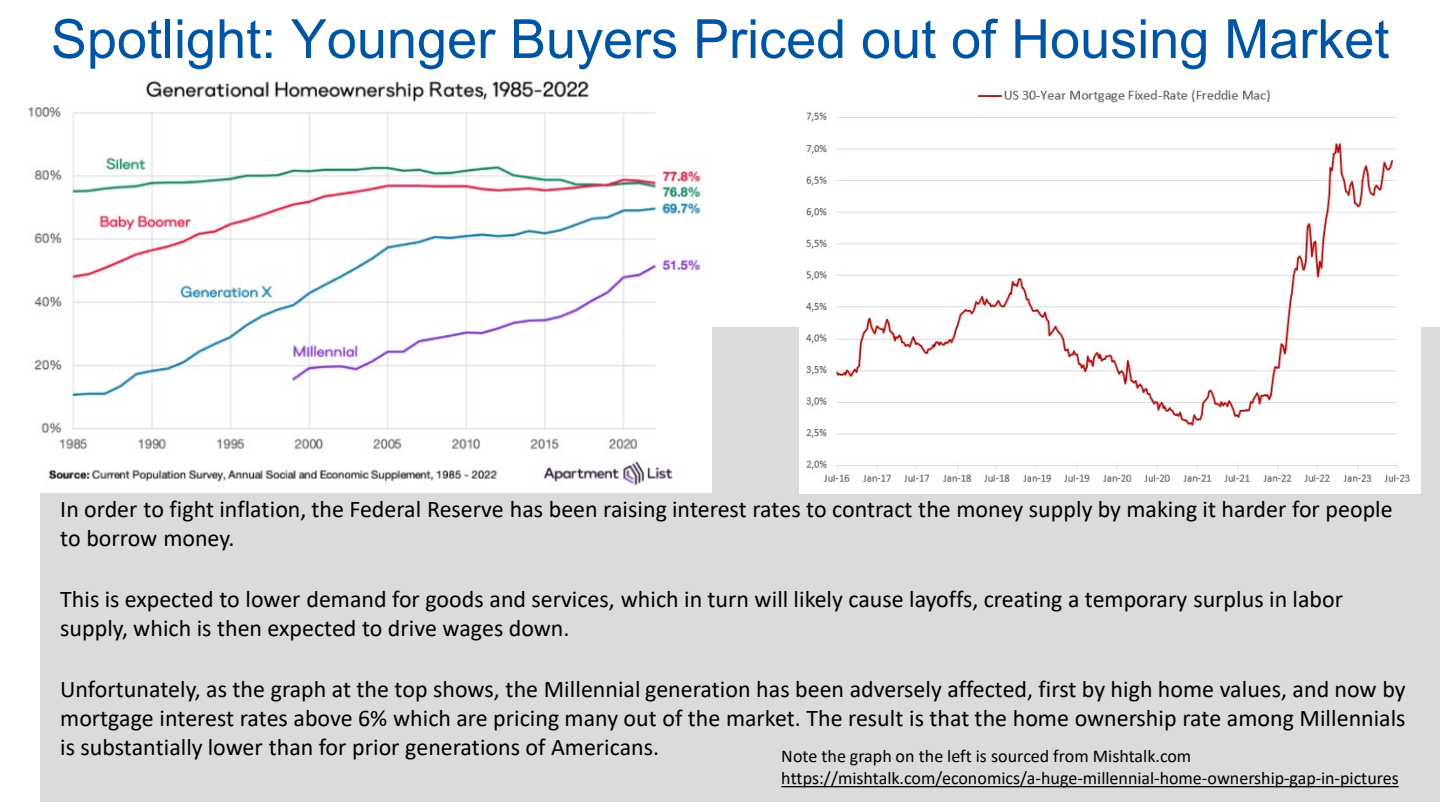
<style>
.page{position:relative;width:1440px;height:810px;background:#fff}
.page>*{position:absolute;margin:0;border:0;box-sizing:border-box;transform-origin:0 0}
.t1{font:54px "Arial";color:#0054a4}
.t2{font:24px/28.8px "Calibri";color:#000}
.t3{font:18px "Calibri";color:#000}
</style>
<div class="page">
<div style="left:40px;top:327px;width:1400px;height:475px;background:#dddbd9"></div>
<img style="left:28px;top:81px;width:684px;height:411px">
<img style="left:800px;top:89px;width:621px;height:405px">
<svg style="left:781px;top:786px;width:618px;height:1px"></svg>
<p class="t1" style="left:51px;top:2px;width:1340px">Spotlight: Younger Buyers Priced out of Housing Market</p>
<p class="t2" style="left:60px;top:494px;width:1334px">In order to fight inflation, the Federal Reserve has been raising interest rates to contract the money supply by making it harder for people to borrow money.</p>
<p class="t2" style="left:60px;top:584px;width:1284px">This is expected to lower demand for goods and services, which in turn will likely cause layoffs, creating a temporary surplus in labor supply, which is then expected to drive wages down.</p>
<p class="t2" style="left:60px;top:674px;width:1347px;text-align:justify">Unfortunately, as the graph at the top shows, the Millennial generation has been adversely affected, first by high home values, and now by mortgage interest rates above 6% which are pricing many out of the market. The result is that the home ownership rate among Millennials is substantially lower than for prior generations of Americans.</p>
<p class="t3" style="left:781px;top:744px;width:412px">Note the graph on the left is sourced from Mishtalk.com</p>
<p class="t3" style="left:781px;top:766px;width:619px">https://mishtalk.com/economics/a-huge-millennial-home-ownership-gap-in-pictures</p>
</div>
